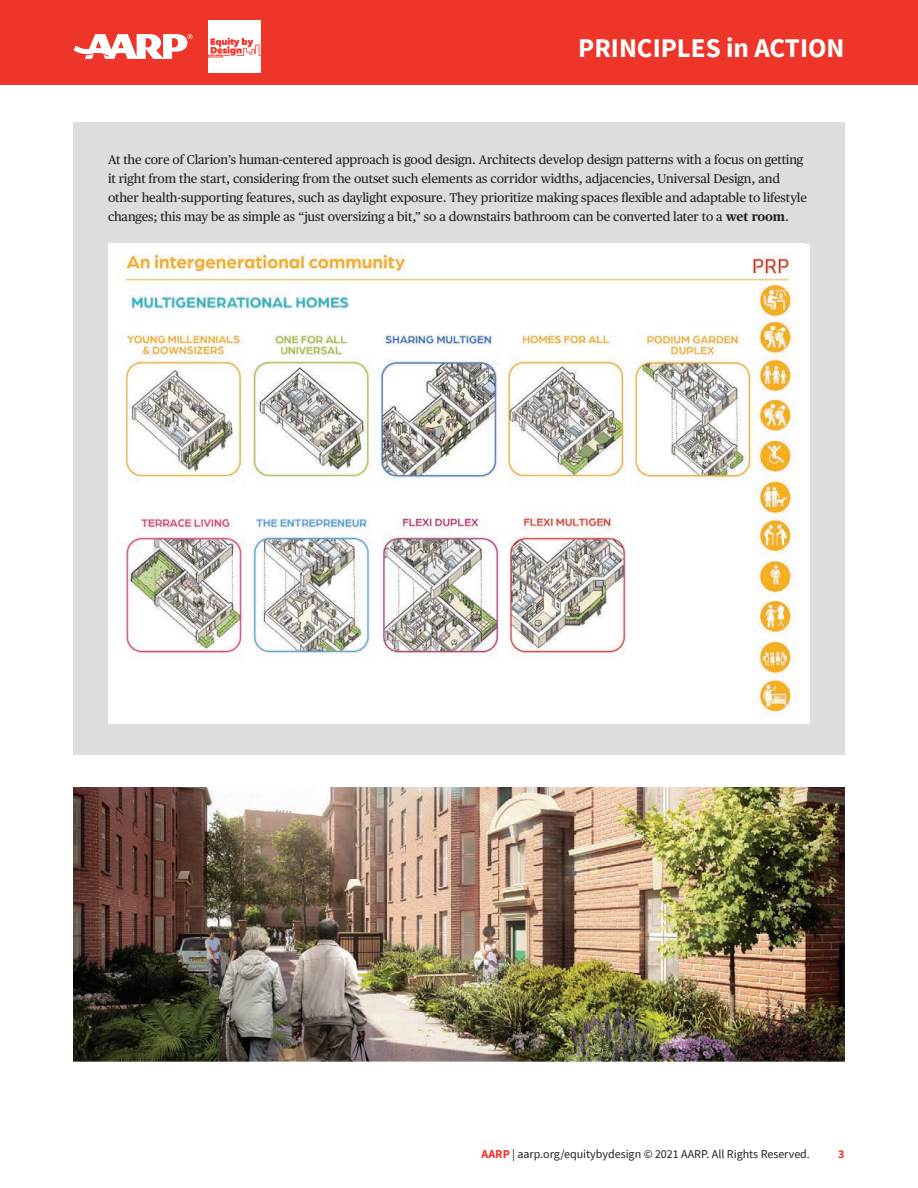
<style>
.page{position:relative;width:918px;height:1188px;background:#fff}
.page>*{position:absolute;margin:0;border:0;box-sizing:border-box;transform-origin:0 0}
.t1{font:700 27px "Source Sans Pro";color:#fff}
.t2{font:12.75px/18.8px "Publico Text";letter-spacing:-.01em;color:#231f20}
.t3{font:12px "Source Sans Pro";color:#231f20}
.t4{font:700 12px "Source Sans Pro";color:#ee3529}
.s1{font-weight:700}
.s2{font-weight:700;color:#ee3529}
</style>
<div class="page">
<div style="left:0;top:0;width:918px;height:85px;background:#ee3529"></div>
<svg style="left:74px;top:34px;width:118px;height:25px"></svg>
<img style="left:209px;top:21px;width:52px;height:51px">
<div style="left:73px;top:123px;width:772px;height:632px;background:#dcdddf"></div>
<img style="left:108px;top:244px;width:696px;height:479px">
<img style="left:73px;top:787px;width:771px;height:274px">
<h1 class="t1" style="left:578px;top:29px;width:268px">PRINCIPLES in ACTION</h1>
<p class="t2" style="left:108px;top:150px;width:700px">At the core of Clarion’s human-centered approach is good design. Architects develop design patterns with a focus on getting it right from the start, considering from the outset such elements as corridor widths, adjacencies, Universal Design, and other health-supporting features, such as daylight exposure. They prioritize making spaces flexible and adaptable to lifestyle changes; this may be as simple as “just oversizing a bit,” so a downstairs bathroom can be converted later to a <span class="s1">wet room</span>.</p>
<p class="t3" style="left:482px;top:1147px;width:330px"><span class="s2">AARP</span> | aarp.org/equitybydesign © 2021 AARP. All Rights Reserved.</p>
<p class="t4" style="left:838px;top:1146px;width:8px">3</p>
</div>
